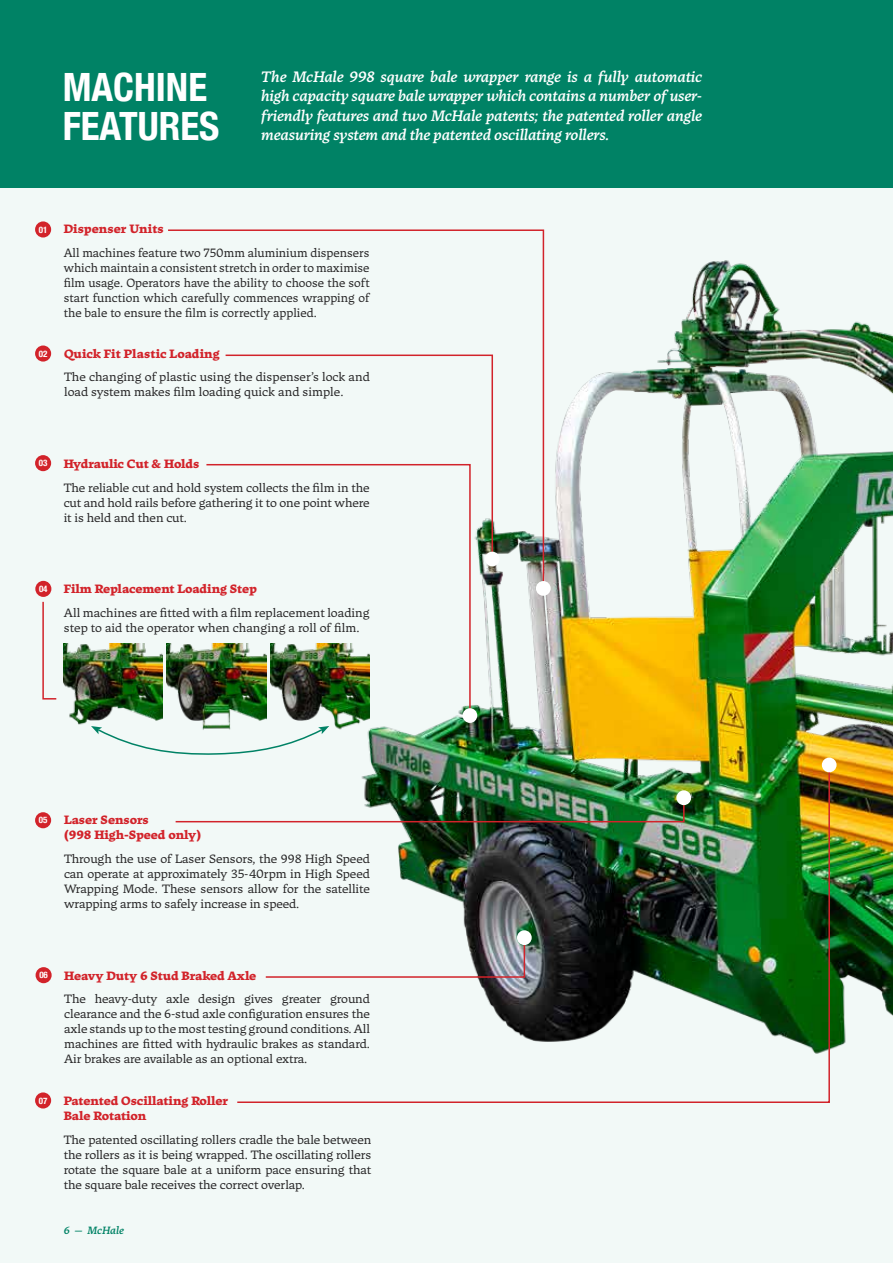
<style>
.page{position:relative;width:893px;height:1263px;background:#fff}
.page>*{position:absolute;margin:0;border:0;box-sizing:border-box;transform-origin:0 0}
.t1{font:700 condensed 39px/39px "Helvetica Neue";color:#fff}
.t2{font:italic 500 15px/19.5px "Tuna";letter-spacing:-.01em;color:#fff;text-align:justify}
.t3{font:12px/15px "Tuna";letter-spacing:-.01em;color:#292829;text-align:justify}
.t4{font:800 12px/15px "Tuna";letter-spacing:-.01em;color:#d2232a}
.t5{font:italic 500 10.5px "Tuna";letter-spacing:-.01em;color:#008265}
.t6{font:700 condensed 9px "Helvetica Neue";letter-spacing:-.01em;color:#fff}
</style>
<div class="page">
<div style="left:0;top:148px;width:893px;height:1115px;background:#f2f9f7"></div>
<img style="left:156px;top:187px;width:737px;height:862px">
<div style="left:0;top:0;width:893px;height:187px;background:#008265"></div>
<svg style="left:167px;top:229px;width:378px;height:361px"></svg>
<div style="left:536px;top:581px;width:15px;height:15px;background:#fff;border-radius:50%"></div>
<div style="left:35px;top:221px;width:16px;height:16px;background:#d2232a;border-radius:50%"></div>
<div style="left:35px;top:345px;width:16px;height:17px;background:#d2232a;border-radius:50%"></div>
<div style="left:35px;top:455px;width:16px;height:16px;background:#d2232a;border-radius:50%"></div>
<div style="left:35px;top:812px;width:16px;height:16px;background:#d2232a;border-radius:50%"></div>
<img style="left:236px;top:763px;width:595px;height:340px">
<div style="left:822px;top:757px;width:15px;height:15px;background:#fff;border-radius:50%"></div>
<div style="left:35px;top:1092px;width:16px;height:16px;background:#d2232a;border-radius:50%"></div>
<img style="left:174px;top:796px;width:511px;height:27px">
<svg style="left:264px;top:936px;width:262px;height:42px"></svg>
<svg style="left:205px;top:463px;width:266px;height:254px"></svg>
<svg style="left:224px;top:354px;width:270px;height:206px"></svg>
<div style="left:676px;top:790px;width:15px;height:15px;background:#fff;border-radius:50%"></div>
<div style="left:517px;top:930px;width:15px;height:15px;background:#fff;border-radius:50%"></div>
<div style="left:463px;top:708px;width:14px;height:15px;background:#fff;border-radius:50%"></div>
<div style="left:485px;top:552px;width:15px;height:14px;background:#fff;border-radius:50%"></div>
<div style="left:35px;top:581px;width:16px;height:16px;background:#d2232a;border-radius:50%"></div>
<svg style="left:42px;top:601px;width:15px;height:99px"></svg>
<img style="left:63px;top:644px;width:99px;height:82px">
<img style="left:167px;top:644px;width:99px;height:82px">
<img style="left:270px;top:644px;width:100px;height:89px">
<svg style="left:91px;top:726px;width:238px;height:29px"></svg>
<div style="left:36px;top:967px;width:16px;height:16px;background:#d2232a;border-radius:50%"></div>
<h1 class="t1" style="left:63px;top:65px;width:158px">MACHINE<br>FEATURES</h1>
<p class="t2" style="left:261px;top:67px;width:442px">The McHale 998 square bale wrapper range is a fully automatic high capacity square bale wrapper which contains a number of user&shy;friendly features and two McHale patents; the patented roller angle measuring system and the patented oscillating rollers.</p>
<p class="t6" style="left:39px;top:222px;width:10px">01</p>
<p class="t6" style="left:39px;top:346px;width:10px">02</p>
<p class="t4" style="left:64px;top:221px;width:102px">Dispenser Units</p>
<p class="t3" style="left:64px;top:245px;width:307px">All machines feature two 750mm aluminium dispensers which maintain a consistent stretch in order to maximise film usage. Operators have the ability to choose the soft start function which carefully commences wrapping of the bale to ensure the film is correctly applied.</p>
<p class="t4" style="left:64px;top:346px;width:157px">Quick Fit Plastic Loading</p>
<p class="t3" style="left:64px;top:369px;width:307px">The changing of plastic using the dispenser’s lock and load system makes film loading quick and simple.</p>
<p class="t6" style="left:39px;top:456px;width:10px">03</p>
<p class="t4" style="left:64px;top:457px;width:137px">Hydraulic Cut &amp; Holds</p>
<p class="t3" style="left:64px;top:480px;width:307px">The reliable cut and hold system collects the film in the cut and hold rails before gathering it to one point where it is held and then cut.</p>
<p class="t6" style="left:39px;top:581px;width:10px">04</p>
<p class="t4" style="left:64px;top:582px;width:194px">Film Replacement Loading Step</p>
<p class="t3" style="left:64px;top:605px;width:307px">All machines are fitted with a film replacement loading step to aid the operator when changing a roll of film.</p>
<p class="t6" style="left:39px;top:813px;width:10px">05</p>
<p class="t4" style="left:64px;top:813px;width:139px">Laser Sensors<br>(998 High-Speed only)</p>
<p class="t3" style="left:64px;top:851px;width:307px">Through the use of Laser Sensors, the 998 High Speed can operate at approximately 35-40rpm in High Speed Wrapping Mode. These sensors allow for the satellite wrapping arms to safely increase in speed.</p>
<p class="t6" style="left:39px;top:968px;width:10px">06</p>
<p class="t6" style="left:39px;top:1093px;width:10px">07</p>
<p class="t4" style="left:64px;top:968px;width:194px">Heavy Duty 6 Stud Braked Axle</p>
<p class="t3" style="left:64px;top:991px;width:307px">The heavy-duty axle design gives greater ground clearance and the 6-stud axle configuration ensures the axle stands up to the most testing ground conditions. All machines are fitted with hydraulic brakes as standard.<br>Air brakes are available as an optional extra.</p>
<p class="t4" style="left:64px;top:1093px;width:166px">Patented Oscillating Roller<br>Bale Rotation</p>
<p class="t3" style="left:64px;top:1132px;width:309px">The patented oscillating rollers cradle the bale between the rollers as it is being wrapped. The oscillating rollers rotate the square bale at a uniform pace ensuring that the square bale receives the correct overlap.</p>
<p class="t5" style="left:64px;top:1223px;width:62px">6 — McHale</p>
</div>
